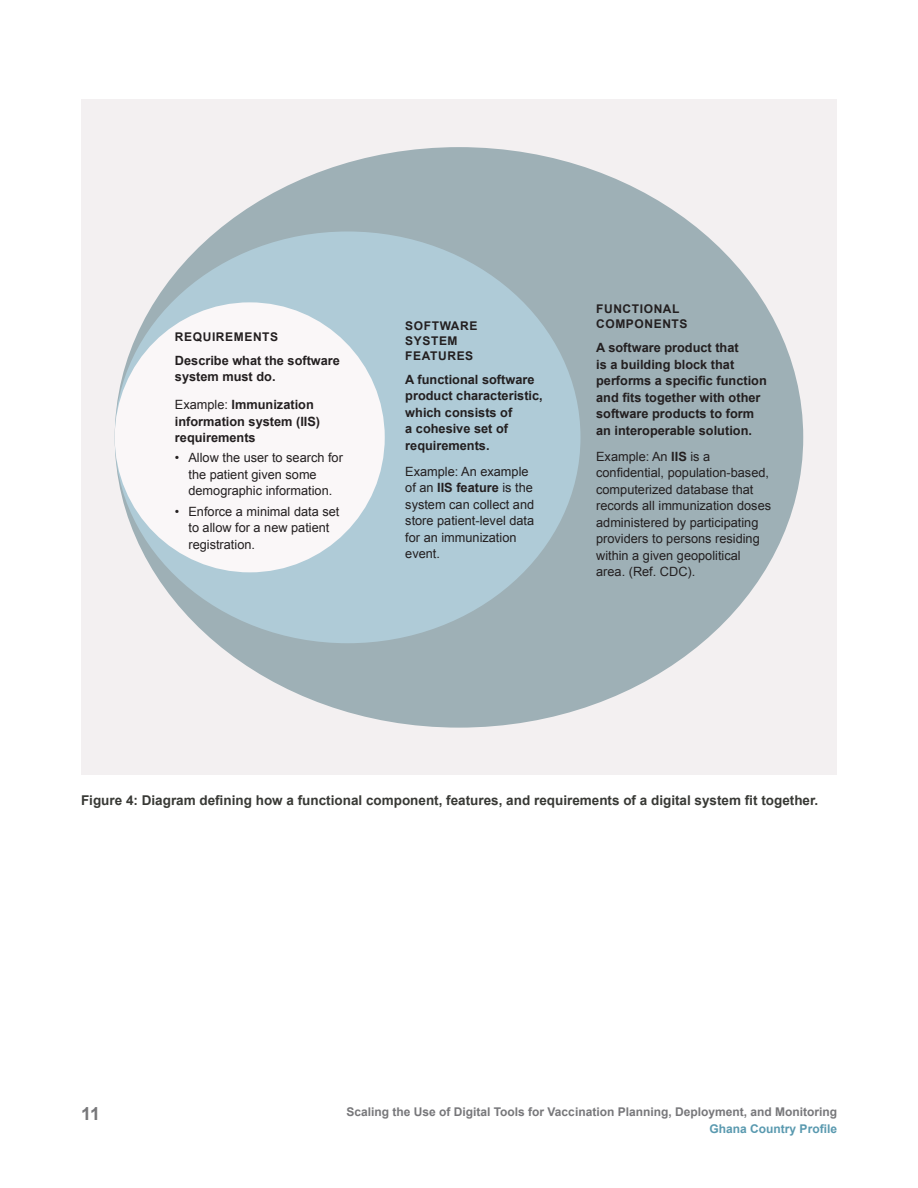
<style>
.page{position:relative;width:918px;height:1188px;background:#fff}
.page>*{position:absolute;margin:0;border:0;box-sizing:border-box;transform-origin:0 0}
.t1{font:700 18px "Arial";color:#77777a}
.Text__body{font:700 13.5px "Arial";color:#383935}
.Table_text{font:12.75px/16.5px "Arial";color:#231f20}
.Table_text-2{font:700 12.75px/16.5px "Arial";color:#231f20}
.t2{font:700 12px "Arial";color:#77777a}
.Table_heading_rev{font:700 12px/15px "Arial";letter-spacing:.05em;color:#231f20}
.t3{font:700 12px "Arial";color:#5999af}
.s1{font-weight:400}
.s2{font-weight:700}
</style>
<div class="page">
<div style="left:81px;top:100px;width:756px;height:675px;background:#f3f0f1"></div>
<div style="left:115px;top:147px;width:688px;height:581px;background:#9eb0b6;border-radius:50%"></div>
<div style="left:115px;top:231px;width:465px;height:412px;background:#afcbd7;border-radius:50%"></div>
<div style="left:115px;top:302px;width:270px;height:270px;background:#faf7f8;border-radius:50%"></div>
<p class="Table_heading_rev" style="left:175px;top:330px;width:105px">REQUIREMENTS</p>
<p class="Table_text-2" style="left:175px;top:353px;width:167px">Describe what the software system must do.</p>
<p class="Table_text-2" style="left:175px;top:397px;width:147px"><span class="s1">Example:</span> Immunization information system (IIS) requirements</p>
<p class="Table_text" style="left:188px;top:450px;width:156px;text-indent:-14px">• Allow the user to search for the patient given some demographic information.</p>
<p class="Table_text" style="left:188px;top:503px;width:152px;text-indent:-14px">• Enforce a minimal data set to allow for a new patient registration.</p>
<p class="Table_heading_rev" style="left:405px;top:318px;width:74px">SOFTWARE<br>SYSTEM<br>FEATURES</p>
<p class="Table_text-2" style="left:405px;top:371px;width:139px">A functional software product characteristic, which consists of<br>a cohesive set of requirements.</p>
<p class="Table_text" style="left:405px;top:463px;width:130px">Example: An example of an <span class="s2">IIS feature</span> is the system can collect and store patient-level data for an immunization event.</p>
<p class="Table_heading_rev" style="left:596px;top:302px;width:93px">FUNCTIONAL<br>COMPONENTS</p>
<p class="Table_text-2" style="left:596px;top:340px;width:172px">A software product that<br>is a building block that performs a specific function and fits together with other software products to form an interoperable solution.</p>
<p class="Table_text" style="left:596px;top:448px;width:177px">Example: An <span class="s2">IIS</span> is a confidential, population-based, computerized database that records all immunization doses administered by participating providers to persons residing within a given geopolitical area. (Ref. CDC).</p>
<p class="Text__body" style="left:81px;top:791px;width:739px">Figure 4: Diagram defining how a functional component, features, and requirements of a digital system fit together.</p>
<h1 class="t1" style="left:81px;top:1102px;width:21px">11</h1>
<p class="t2" style="left:347px;top:1104px;width:492px">Scaling the Use of Digital Tools for Vaccination Planning, Deployment, and Monitoring</p>
<p class="t3" style="left:710px;top:1120px;width:129px">Ghana Country Profile</p>
</div>
